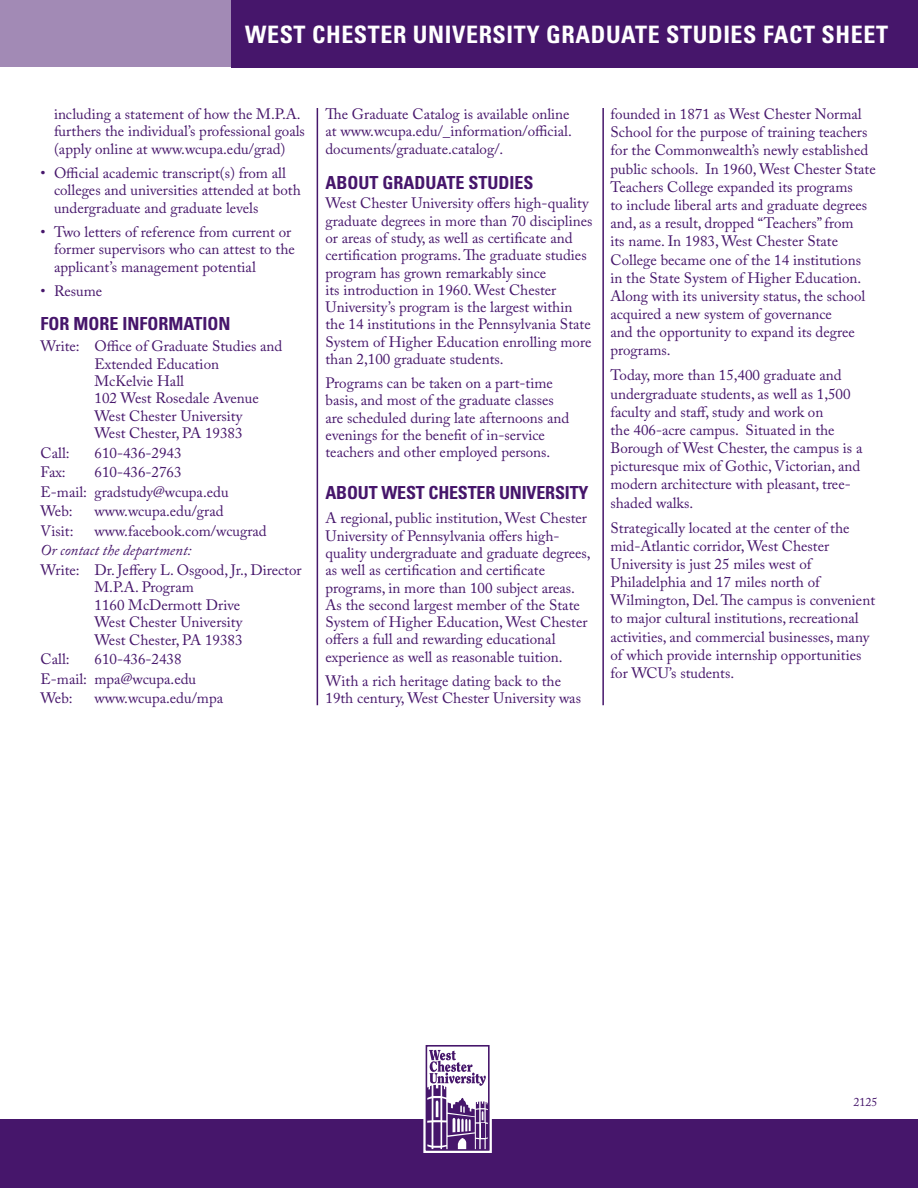
<style>
.page{position:relative;width:918px;height:1188px;background:#fff}
.page>*{position:absolute;margin:0;border:0;box-sizing:border-box;transform-origin:0 0}
.t1{font:700 condensed 24px "Univers";letter-spacing:.025em;color:#fff}
.t2{font:700 condensed 18px "Univers";color:#46166b}
.t3{font:15px/18.1px "Adobe Caslon Pro";color:#46166b}
.t4{font:italic 15px "Adobe Caslon Pro";color:#46166b}
.t5{font:12px "Adobe Caslon Pro";color:#46166b}
</style>
<div class="page">
<hr style="left:317px;top:108px;width:1px;height:597px;background:#46166b">
<hr style="left:602px;top:108px;width:2px;height:597px;background:#46166b">
<div style="left:232px;top:0;width:686px;height:68px;background:#46166b"></div>
<div style="left:0;top:0;width:232px;height:68px;background:#a28ab5"></div>
<div style="left:0;top:1119px;width:918px;height:69px;background:#46166b"></div>
<svg style="left:426px;top:1050px;width:63px;height:100px"></svg>
<div style="left:423px;top:1043px;width:69px;height:110px;border:2px solid #fff"></div>
<h1 class="t1" style="left:245px;top:20px;width:544px">WEST CHESTER UNIVERSITY GRADUATE STUDIES FACT</h1>
<h1 class="t1" style="left:822px;top:20px;width:68px">SHEET</h1>
<p class="t3" style="left:54px;top:105px;width:252px;line-height:17.4px">including a statement of how the M.P.A. furthers the individual’s professional goals (apply online at www.wcupa.edu/grad)</p>
<p class="t3" style="left:54px;top:164px;width:248px;line-height:17.4px;text-indent:-14px">• Official academic transcript(s) from all colleges and universities attended at both undergraduate and graduate levels</p>
<p class="t3" style="left:54px;top:223px;width:242px;line-height:17.4px;text-indent:-14px">• Two letters of reference from current or former supervisors who can attest to the applicant’s management potential</p>
<p class="t3" style="left:40px;top:281px;width:63px">• Resume</p>
<p class="t2" style="left:40px;top:313px;width:191px">FOR MORE INFORMATION</p>
<p class="t3" style="left:94px;top:337px;width:189px;line-height:17.4px;text-indent:-54px">Write: Office of Graduate Studies and<br>Extended Education<br>McKelvie Hall<br>102 West Rosedale Avenue<br>West Chester University<br>West Chester, PA 19383</p>
<p class="t3" style="left:41px;top:443px;width:31px">Call:</p>
<p class="t3" style="left:95px;top:443px;width:89px">610-436-2943</p>
<p class="t3" style="left:41px;top:463px;width:27px">Fax:</p>
<p class="t3" style="left:41px;top:462px;width:190px;line-height:19.5px;text-indent:54px">610-436-2763<br>E-mail: gradstudy@wcupa.edu<br>Web:</p>
<p class="t3" style="left:94px;top:502px;width:131px">www.wcupa.edu/grad</p>
<p class="t3" style="left:41px;top:522px;width:34px">Visit:</p>
<p class="t3" style="left:94px;top:522px;width:174px">www.facebook.com/wcugrad</p>
<p class="t4" style="left:41px;top:541px;width:152px">Or contact the department:</p>
<p class="t3" style="left:95px;top:561px;width:209px;line-height:17.4px;text-indent:-54px">Write: Dr. Jeffery L. Osgood, Jr., Director<br>M.P.A. Program<br>1160 McDermott Drive<br>West Chester University<br>West Chester, PA 19383</p>
<p class="t3" style="left:41px;top:650px;width:31px">Call:</p>
<p class="t3" style="left:41px;top:649px;width:157px;line-height:19.5px;text-indent:54px">610-436-2438<br>E-mail: mpa@wcupa.edu<br>Web:</p>
<p class="t3" style="left:95px;top:689px;width:130px">www.wcupa.edu/mpa</p>
<p class="t3" style="left:326px;top:105px;width:248px;line-height:17.2px">The Graduate Catalog is available online at www.wcupa.edu/_information/official. documents/graduate.catalog/.</p>
<p class="t2" style="left:326px;top:171px;width:208px">ABOUT GRADUATE STUDIES</p>
<p class="t3" style="left:326px;top:194px;width:268px;line-height:17.2px">West Chester University offers high-quality graduate degrees in more than 70 disciplines or areas of study, as well as certificate and certification programs. The graduate studies program has grown remarkably since<br>its introduction in 1960. West Chester University’s program is the largest within the 14 institutions in the Pennsylvania State System of Higher Education enrolling more than 2,100 graduate students.</p>
<p class="t3" style="left:326px;top:374px;width:245px;line-height:17.2px">Programs can be taken on a part-time basis, and most of the graduate classes are scheduled during late afternoons and evenings for the benefit of in-service teachers and other employed persons.</p>
<p class="t2" style="left:326px;top:482px;width:265px">ABOUT WEST CHESTER UNIVERSITY</p>
<p class="t3" style="left:326px;top:509px;width:267px;line-height:17.2px">A regional, public institution, West Chester University of Pennsylvania offers high&shy;quality undergraduate and graduate degrees, as well as certification and certificate programs, in more than 100 subject areas.<br>As the second largest member of the State System of Higher Education, West Chester offers a full and rewarding educational experience as well as reasonable tuition.</p>
<p class="t3" style="left:326px;top:672px;width:257px;line-height:17.2px">With a rich heritage dating back to the<br>19th century, West Chester University was</p>
<p class="t3" style="left:610px;top:105px;width:267px">founded in 1871 as West Chester Normal School for the purpose of training teachers for the Commonwealth’s newly established public schools. In 1960, West Chester State Teachers College expanded its programs<br>to include liberal arts and graduate degrees and, as a result, dropped “Teachers” from<br>its name. In 1983, West Chester State College became one of the 14 institutions in the State System of Higher Education.<br>Along with its university status, the school acquired a new system of governance<br>and the opportunity to expand its degree programs.</p>
<p class="t3" style="left:610px;top:366px;width:253px">Today, more than 15,400 graduate and undergraduate students, as well as 1,500 faculty and staff, study and work on<br>the 406-acre campus. Situated in the Borough of West Chester, the campus is a picturesque mix of Gothic, Victorian, and modern architecture with pleasant, tree&shy;shaded walks.</p>
<p class="t3" style="left:610px;top:518px;width:266px">Strategically located at the center of the mid-Atlantic corridor, West Chester University is just 25 miles west of Philadelphia and 17 miles north of Wilmington, Del. The campus is convenient to major cultural institutions, recreational activities, and commercial businesses, many of which provide internship opportunities for WCU’s students.</p>
<p class="t5" style="left:854px;top:1095px;width:25px">2125</p>
</div>
